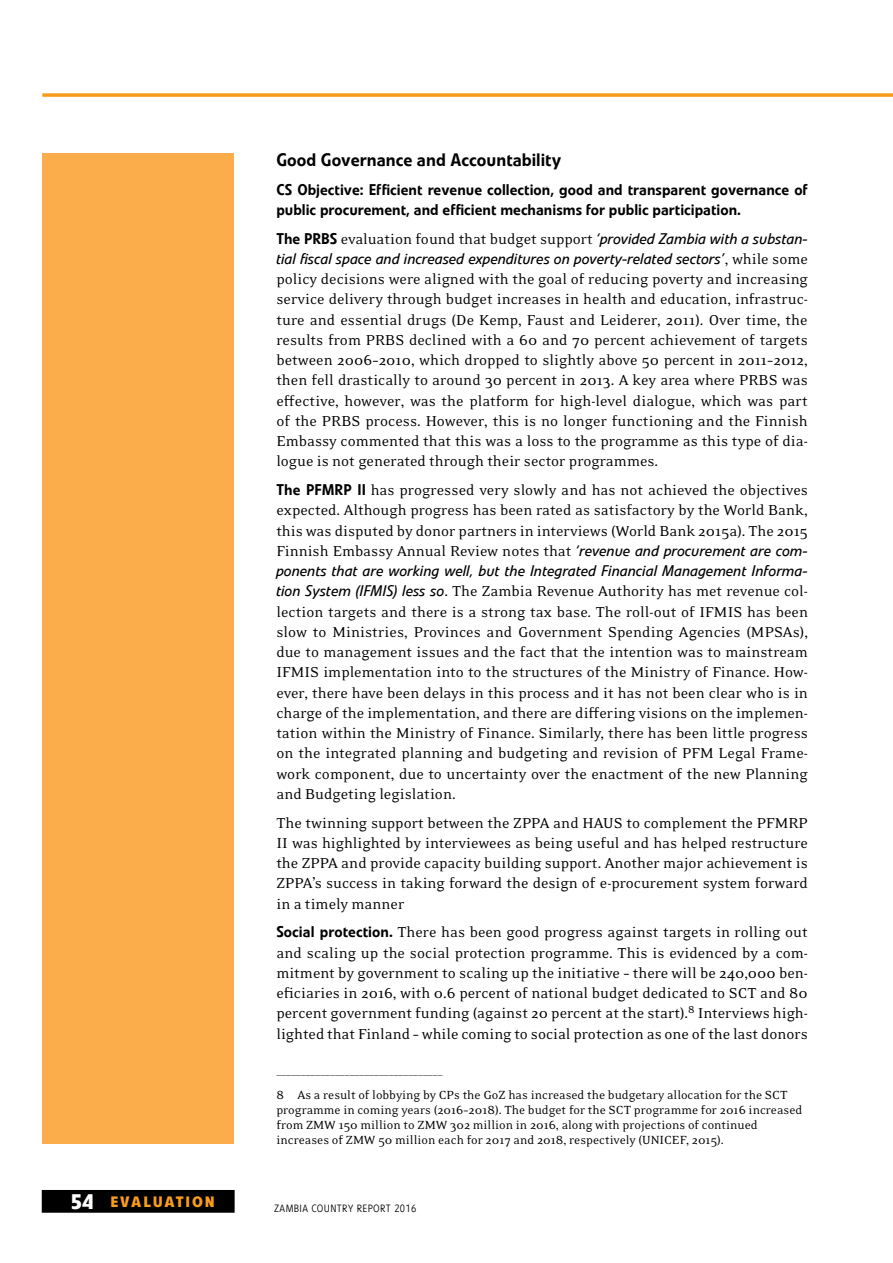
<style>
.page{position:relative;width:893px;height:1263px;background:#fff}
.page>*{position:absolute;margin:0;border:0;box-sizing:border-box;transform-origin:0 0}
.väliotsikko{font:500 18px "Veto Com";color:#000}
.Leipis__mammy{font:16.5px/20.2px "Eidetic Neo OT";color:#000;text-align:justify}
.Leipis__mammy-2{font:500 15.45px/20.2px "Veto Com";color:#000}
.Leipis__mammy-3{font:italic 15.3px "Veto Com";color:#000}
.t1{font:700 15px "Veto Com";letter-spacing:.12em;color:#f99b1c;scale:1.05 1}
.source_teksti{font:13.5px/15px "Eidetic Neo OT";color:#000}
.t2{font:300 10.5px "Veto Com";letter-spacing:.035em;color:#000}
.s1{font-family:"Veto Com";font-weight:500;font-size:15.45px}
.s2{font-family:"Veto Com";font-style:italic;font-size:15.3px}
.s3{font-family:"Eidetic Neo OT";font-style:normal;font-size:16.5px}
.s4{font-size:21px;color:#fff}
</style>
<div class="page">
<div style="left:43px;top:1191px;width:191px;height:21px;background:#000"></div>
<div style="left:42px;top:1190px;width:193px;height:23px;border:2px solid #000"></div>
<div style="left:43px;top:153px;width:191px;height:991px;background:#fbad4b"></div>
<hr style="left:43px;top:94px;width:850px;height:3px;background:#f99b1c">
<p class="väliotsikko" style="left:276px;top:149px;width:286px">Good Governance and Accountability</p>
<p class="Leipis__mammy-2" style="left:276px;top:179px;width:533px">CS Objective: Efficient revenue collection, good and transparent governance of public procurement, and efficient mechanisms for public participation.</p>
<p class="Leipis__mammy" style="left:276px;top:229px;width:533px"><span class="s1">The PRBS</span> evaluation found that budget support <span class="s2">‘provided Zambia with a substan-</span></p>
<p class="Leipis__mammy-3" style="left:276px;top:249px;width:533px">tial fiscal space and increased expenditures on poverty-related sectors’<span class="s3">, while some</span></p>
<p class="Leipis__mammy" style="left:276px;top:269px;width:533px">policy decisions were aligned with the goal of reducing poverty and increasing service delivery through budget increases in health and education, infrastruc&shy;ture and essential drugs (De Kemp, Faust and Leiderer, 2011). Over time, the results from PRBS declined with a 60 and 70 percent achievement of targets between 2006–2010, which dropped to slightly above 50 percent in 2011–2012, then fell drastically to around 30 percent in 2013. A key area where PRBS was effective, however, was the platform for high-level dialogue, which was part of the PRBS process. However, this is no longer functioning and the Finnish Embassy commented that this was a loss to the programme as this type of dia&shy;logue is not generated through their sector programmes.</p>
<p class="Leipis__mammy" style="left:276px;top:480px;width:533px"><span class="s1">The PFMRP II</span> has progressed very slowly and has not achieved the objectives expected. Although progress has been rated as satisfactory by the World Bank, this was disputed by donor partners in interviews (World Bank 2015a). The 2015<br>Finnish Embassy Annual Review notes that <span class="s2">‘revenue and procurement are com-</span></p>
<p class="Leipis__mammy-3" style="left:276px;top:562px;width:533px">ponents that are working well, but the Integrated Financial Management Informa-</p>
<p class="Leipis__mammy" style="left:276px;top:582px;width:533px"><span class="s2">tion System (IFMIS) less so</span>. The Zambia Revenue Authority has met revenue col&shy;lection targets and there is a strong tax base. The roll-out of IFMIS has been slow to Ministries, Provinces and Government Spending Agencies (MPSAs), due to management issues and the fact that the intention was to mainstream IFMIS implementation into to the structures of the Ministry of Finance. How&shy;ever, there have been delays in this process and it has not been clear who is in charge of the implementation, and there are differing visions on the implemen&shy;tation within the Ministry of Finance. Similarly, there has been little progress on the integrated planning and budgeting and revision of PFM Legal Frame&shy;work component, due to uncertainty over the enactment of the new Planning and Budgeting legislation.</p>
<p class="Leipis__mammy" style="left:276px;top:813px;width:533px">The twinning support between the ZPPA and HAUS to complement the PFMRP II was highlighted by interviewees as being useful and has helped restructure the ZPPA and provide capacity building support. Another major achievement is ZPPA’s success in taking forward the design of e-procurement system forward in a timely manner</p>
<p class="Leipis__mammy" style="left:276px;top:923px;width:533px"><span class="s1">Social protection.</span> There has been good progress against targets in rolling out and scaling up the social protection programme. This is evidenced by a com&shy;mitment by government to scaling up the initiative – there will be 240,000 ben&shy;eficiaries in 2016, with 0.6 percent of national budget dedicated to SCT and 80 percent government funding (against 20 percent at the start).<sup>8</sup> Interviews high&shy;lighted that Finland – while coming to social protection as one of the last donors</p>
<p class="source_teksti" style="left:276px;top:1064px;width:168px">__________________________________</p>
<p class="source_teksti" style="left:276px;top:1088px;width:528px">8 As a result of lobbying by CPs the GoZ has increased the budgetary allocation for the SCT programme in coming years (2016–2018). The budget for the SCT programme for 2016 increased from ZMW 150 million to ZMW 302 million in 2016, along with projections of continued increases of ZMW 50 million each for 2017 and 2018, respectively (UNICEF, 2015).</p>
<p class="t1" style="left:71px;top:1192px;width:139px"><span class="s4">54</span> EVALUATION</p>
<p class="t2" style="left:274px;top:1202px;width:144px">ZAMBIA COUNTRY REPORT 2016</p>
</div>
